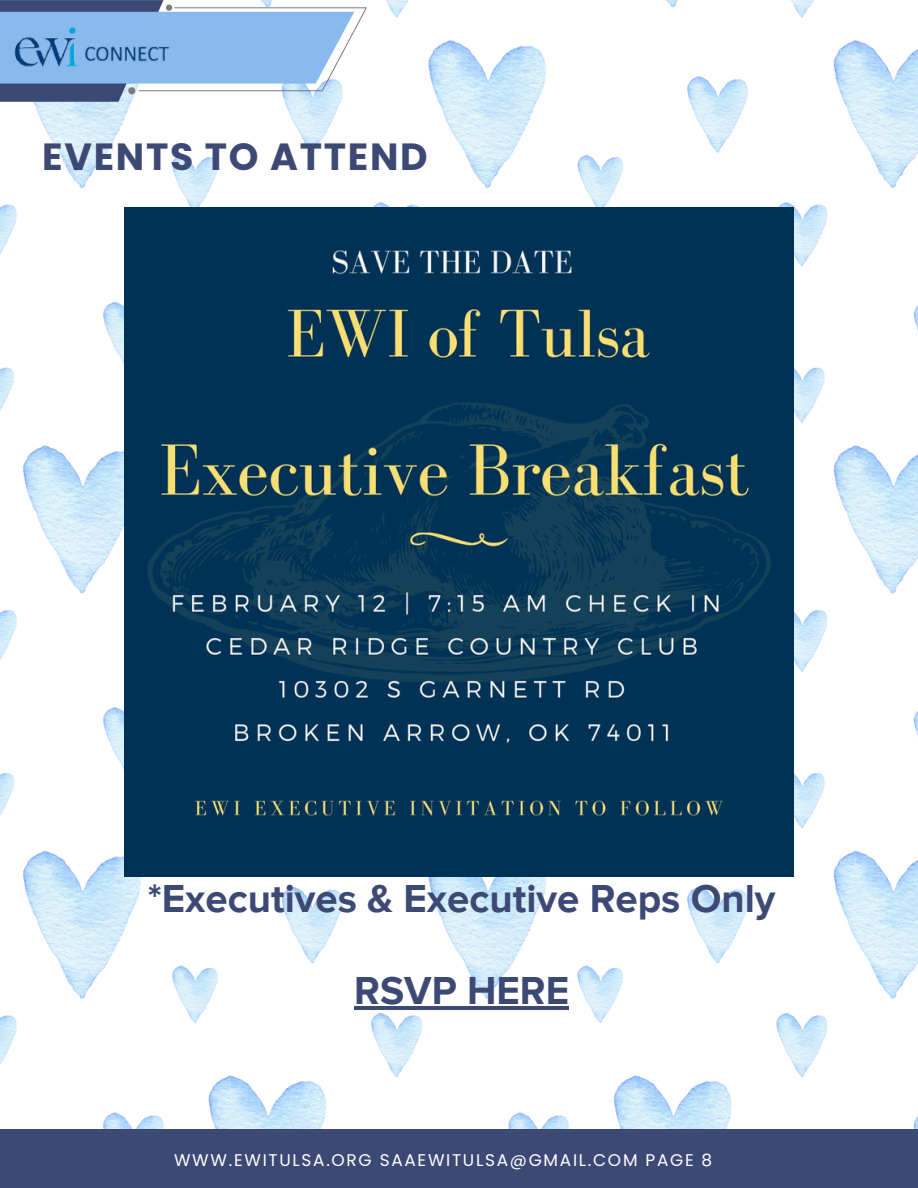
<style>
.page{position:relative;width:918px;height:1188px;background:#fff}
.page>*{position:absolute;margin:0;border:0;box-sizing:border-box;transform-origin:0 0}
.t1{font:700 40.2px "Proxima Nova";color:#3d4975}
.t2{font:700 37.8px "Poppins";letter-spacing:.045em;color:#3d4975}
.t3{font:16.95px "Poppins";letter-spacing:.1em;color:#fff}
</style>
<div class="page">
<img style="left:0;top:0;width:918px;height:1129px">
<svg style="left:0;top:0;width:367px;height:102px"></svg>
<img style="left:0;top:24px;width:207px;height:55px">
<div style="left:0;top:1129px;width:918px;height:59px;background:#3d4975"></div>
<img style="left:125px;top:208px;width:668px;height:668px">
<hr style="left:354px;top:1006px;width:215px;height:4px;background:#3d4975">
<h1 class="t2" style="left:42px;top:131px;width:387px">EVENTS TO ATTEND</h1>
<p class="t1" style="left:148px;top:875px;width:629px">*Executives &amp; Executive Reps Only</p>
<h2 class="t1" style="left:354px;top:967px;width:216px">RSVP HERE</h2>
<p class="t3" style="left:174px;top:1148px;width:540px">WWW.EWITULSA.ORG SAAEWITULSA@GMAIL.COM PAGE 8</p>
</div>
